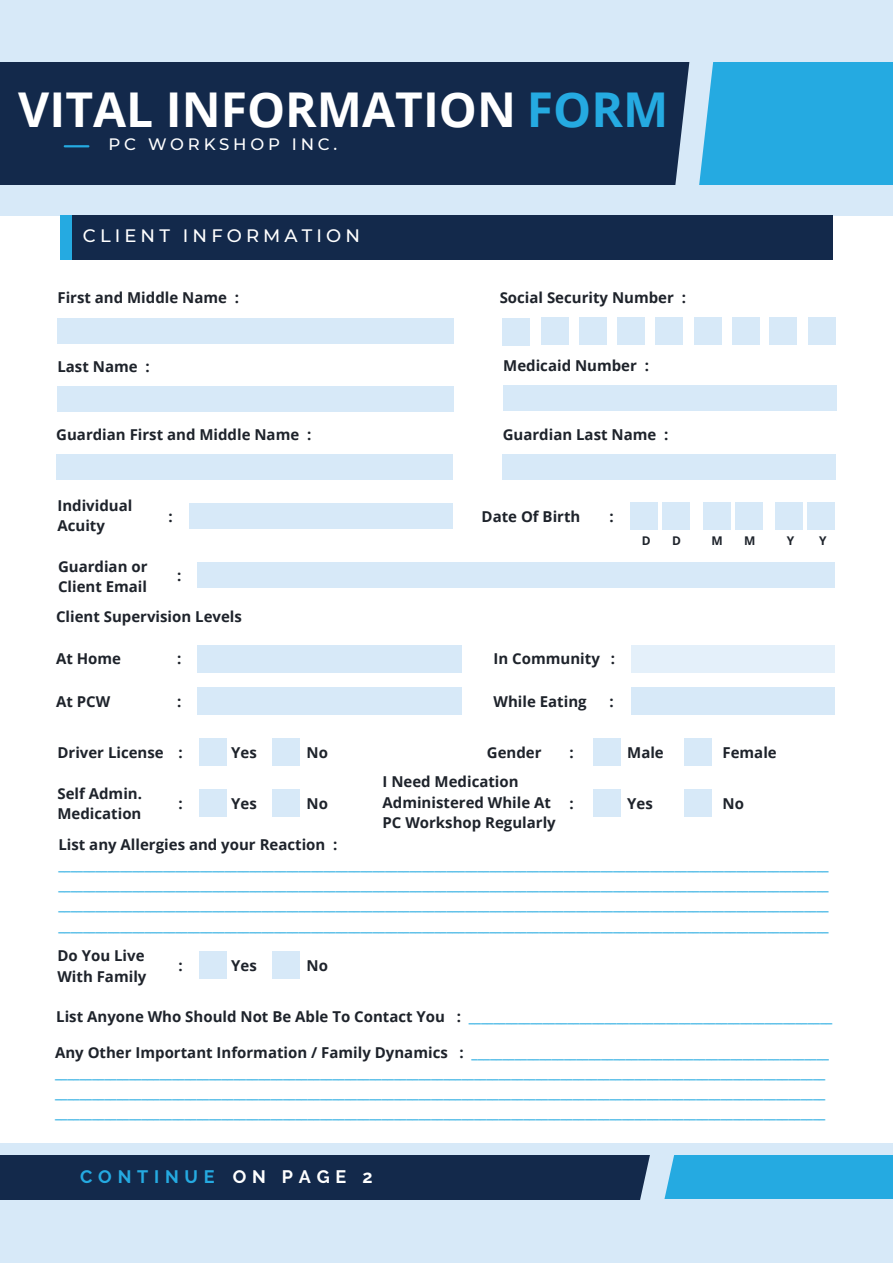
<style>
.page{position:relative;width:893px;height:1264px;background:#fff}
.page>*{position:absolute;margin:0;border:0;box-sizing:border-box;transform-origin:0 0}
.t1{font:700 48px "Open Sans";color:#fff}
.t2{font:500 18px "Montserrat";letter-spacing:.23em;color:#fff}
.t3{font:700 18px "Raleway";letter-spacing:.32em;color:#25aae1}
.t4{font:700 18px "Raleway";letter-spacing:.32em;color:#fff}
.t5{font:500 16.5px "Montserrat";letter-spacing:.23em;color:#fff}
.t6{font:700 15px/20.2px "Open Sans";color:#25aae1}
.t7{font:700 15px/20.2px "Open Sans";color:#1e232b}
.t8{font:700 12px "Open Sans";color:#1e232b}
.s1{color:#25aae1}
.s2{color:#1e232b}
</style>
<div class="page">
<div style="left:0;top:0;width:892px;height:215px;background:#d7e9f8"></div>
<div style="left:0;top:62px;width:694px;height:122px;background:#13294b"></div>
<hr style="left:65px;top:145px;width:23px;height:2px;background:#25aae1">
<div style="left:0;top:1143px;width:892px;height:119px;background:#d7e9f8"></div>
<div style="left:0;top:1154px;width:655px;height:45px;background:#13294b"></div>
<div style="left:652px;top:1154px;width:240px;height:44px;background:#25aae1"></div>
<div style="left:57px;top:318px;width:396px;height:26px;background:#d7e9f8"></div>
<div style="left:541px;top:317px;width:28px;height:27px;background:#d7e9f8"></div>
<div style="left:578px;top:317px;width:28px;height:27px;background:#d7e9f8"></div>
<div style="left:616px;top:317px;width:28px;height:27px;background:#d7e9f8"></div>
<div style="left:655px;top:317px;width:28px;height:27px;background:#d7e9f8"></div>
<div style="left:694px;top:317px;width:27px;height:27px;background:#d7e9f8"></div>
<div style="left:731px;top:317px;width:28px;height:27px;background:#d7e9f8"></div>
<div style="left:769px;top:317px;width:28px;height:27px;background:#d7e9f8"></div>
<div style="left:807px;top:317px;width:28px;height:27px;background:#d7e9f8"></div>
<div style="left:189px;top:503px;width:263px;height:25px;background:#d7e9f8"></div>
<div style="left:197px;top:562px;width:638px;height:26px;background:#d7e9f8"></div>
<div style="left:630px;top:502px;width:28px;height:27px;background:#d7e9f8"></div>
<div style="left:662px;top:502px;width:28px;height:27px;background:#d7e9f8"></div>
<div style="left:703px;top:502px;width:28px;height:27px;background:#d7e9f8"></div>
<div style="left:734px;top:502px;width:28px;height:27px;background:#d7e9f8"></div>
<div style="left:775px;top:502px;width:27px;height:27px;background:#d7e9f8"></div>
<div style="left:807px;top:502px;width:28px;height:27px;background:#d7e9f8"></div>
<div style="left:197px;top:645px;width:265px;height:27px;background:#d7e9f8"></div>
<div style="left:197px;top:687px;width:265px;height:28px;background:#d7e9f8"></div>
<div style="left:199px;top:738px;width:27px;height:27px;background:#d7e9f8"></div>
<div style="left:272px;top:738px;width:27px;height:27px;background:#d7e9f8"></div>
<div style="left:593px;top:738px;width:27px;height:27px;background:#d7e9f8"></div>
<div style="left:684px;top:738px;width:28px;height:27px;background:#d7e9f8"></div>
<div style="left:631px;top:645px;width:204px;height:27px;background:#e4f0fa"></div>
<div style="left:631px;top:687px;width:204px;height:28px;background:#d7e9f8"></div>
<div style="left:60px;top:215px;width:18px;height:45px;background:#25aae1"></div>
<div style="left:72px;top:215px;width:760px;height:45px;background:#13294b"></div>
<div style="left:694px;top:62px;width:198px;height:122px;background:#25aae1"></div>
<svg style="left:660px;top:62px;width:69px;height:123px"></svg>
<svg style="left:623px;top:1154px;width:68px;height:46px"></svg>
<div style="left:502px;top:318px;width:28px;height:27px;background:#d7e9f8"></div>
<div style="left:57px;top:386px;width:396px;height:26px;background:#d7e9f8"></div>
<div style="left:503px;top:385px;width:333px;height:26px;background:#d7e9f8"></div>
<div style="left:56px;top:454px;width:396px;height:26px;background:#d7e9f8"></div>
<div style="left:502px;top:454px;width:334px;height:26px;background:#d7e9f8"></div>
<div style="left:199px;top:789px;width:27px;height:27px;background:#d7e9f8"></div>
<div style="left:272px;top:789px;width:27px;height:27px;background:#d7e9f8"></div>
<div style="left:593px;top:789px;width:27px;height:27px;background:#d7e9f8"></div>
<div style="left:684px;top:789px;width:28px;height:27px;background:#d7e9f8"></div>
<div style="left:199px;top:951px;width:27px;height:27px;background:#d7e9f8"></div>
<div style="left:272px;top:951px;width:27px;height:27px;background:#d7e9f8"></div>
<p class="t1" style="left:18px;top:76px;width:651px">VITAL INFORMATION <span class="s1">FORM</span></p>
<p class="t5" style="left:108px;top:134px;width:230px">PC WORKSHOP INC.</p>
<p class="t2" style="left:83px;top:224px;width:278px">CLIENT INFORMATION</p>
<p class="t7" style="left:57px;top:287px;width:183px">First and Middle Name :</p>
<p class="t7" style="left:499px;top:287px;width:188px">Social Security Number :</p>
<p class="t7" style="left:57px;top:356px;width:94px">Last Name :</p>
<p class="t7" style="left:503px;top:355px;width:147px">Medicaid Number :</p>
<p class="t7" style="left:56px;top:424px;width:256px">Guardian First and Middle Name :</p>
<p class="t7" style="left:502px;top:423px;width:167px">Guardian Last Name :</p>
<p class="t7" style="left:57px;top:495px;width:76px">Individual<br>Acuity</p>
<p class="t7" style="left:58px;top:556px;width:91px">Guardian or<br>Client Email</p>
<p class="t7" style="left:56px;top:605px;width:187px">Client Supervision Levels</p>
<p class="t7" style="left:168px;top:505px;width:6px">:</p>
<p class="t7" style="left:177px;top:565px;width:6px">:</p>
<p class="t7" style="left:481px;top:505px;width:100px">Date Of Birth</p>
<p class="t7" style="left:609px;top:505px;width:6px">:</p>
<p class="t8" style="left:641px;top:532px;width:10px">D</p>
<p class="t8" style="left:672px;top:532px;width:10px">D</p>
<p class="t8" style="left:711px;top:532px;width:13px">M</p>
<p class="t8" style="left:744px;top:532px;width:13px">M</p>
<p class="t8" style="left:786px;top:532px;width:9px">Y</p>
<p class="t8" style="left:819px;top:532px;width:9px">Y</p>
<p class="t7" style="left:56px;top:648px;width:67px">At Home</p>
<p class="t7" style="left:56px;top:691px;width:56px">At PCW</p>
<p class="t7" style="left:57px;top:742px;width:108px">Driver License</p>
<p class="t7" style="left:177px;top:648px;width:6px">:</p>
<p class="t7" style="left:177px;top:691px;width:6px">:</p>
<p class="t7" style="left:178px;top:742px;width:6px">:</p>
<p class="t7" style="left:493px;top:648px;width:108px">In Community</p>
<p class="t7" style="left:493px;top:691px;width:95px">While Eating</p>
<p class="t7" style="left:610px;top:648px;width:6px">:</p>
<p class="t7" style="left:609px;top:691px;width:6px">:</p>
<p class="t7" style="left:231px;top:742px;width:27px">Yes</p>
<p class="t7" style="left:306px;top:742px;width:23px">No</p>
<p class="t7" style="left:487px;top:742px;width:56px">Gender</p>
<p class="t7" style="left:627px;top:742px;width:38px">Male</p>
<p class="t7" style="left:722px;top:742px;width:56px">Female</p>
<p class="t7" style="left:569px;top:742px;width:6px">:</p>
<p class="t7" style="left:382px;top:771px;width:175px">I Need Medication<br>Administered While At<br>PC Workshop Regularly</p>
<p class="t7" style="left:57px;top:782px;width:86px">Self Admin.<br>Medication</p>
<p class="t7" style="left:231px;top:792px;width:27px">Yes</p>
<p class="t7" style="left:306px;top:792px;width:23px">No</p>
<p class="t7" style="left:178px;top:792px;width:6px">:</p>
<p class="t7" style="left:569px;top:792px;width:6px">:</p>
<p class="t7" style="left:627px;top:792px;width:27px">Yes</p>
<p class="t7" style="left:722px;top:792px;width:23px">No</p>
<p class="t6" style="left:58px;top:833px;width:771px"><span class="s2">List any Allergies and your Reaction : </span>_____________________________________________________________________________________________________________________________ _____________________________________________________________________________________________________________________________ _____________________________________________________________________________________________________________________________ _____________________________________________________________________________________________________________________________</p>
<p class="t7" style="left:57px;top:945px;width:90px">Do You Live<br>With Family</p>
<p class="t7" style="left:178px;top:954px;width:6px">:</p>
<p class="t7" style="left:231px;top:954px;width:27px">Yes</p>
<p class="t7" style="left:306px;top:954px;width:23px">No</p>
<p class="t6" style="left:56px;top:1006px;width:777px"><span class="s2">List Anyone Who Should Not Be Able To Contact You :</span> ___________________________________________________________</p>
<p class="t6" style="left:55px;top:1041px;width:775px"><span class="s2">Any Other Important Information / Family Dynamics :</span> __________________________________________________________</p>
<p class="t6" style="left:55px;top:1061px;width:771px;text-align:justify">_____________________________________________________________________________________________________________________________ _____________________________________________________________________________________________________________________________ _____________________________________________________________________________________________________________________________</p>
<p class="t3" style="left:80px;top:1165px;width:136px">CONTINUE</p>
<p class="t4" style="left:233px;top:1165px;width:141px">ON PAGE 2</p>
</div>
